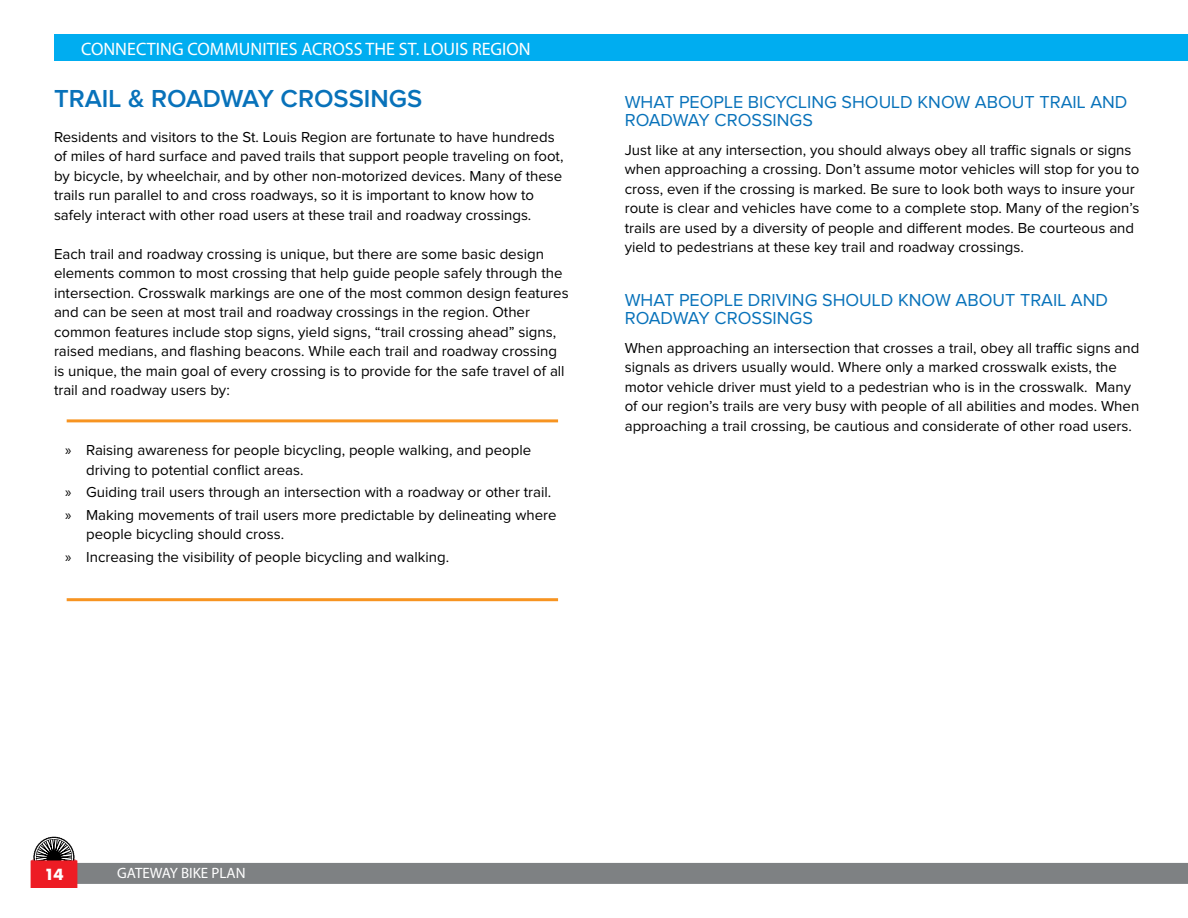
<style>
.page{position:relative;width:1188px;height:918px;background:#fff}
.page>*{position:absolute;margin:0;border:0;box-sizing:border-box;transform-origin:0 0}
.t1{font:600 25.5px "Proxima Nova";color:#0872ba}
.t2{font:18px/18px "Proxima Nova";color:#0872ba}
.t3{font:18px "Myriad Pro";color:#fff}
.t4{font:15px/19.5px "Proxima Nova";color:#000}
.t5{font:15px "Myriad Pro";color:#fff}
.t6{font:700 15px "Futura";color:#fff}
.s1{font-family:"Myriad Pro"}
</style>
<div class="page">
<div style="left:54px;top:863px;width:1134px;height:21px;background:#7e8183"></div>
<div style="left:54px;top:34px;width:1134px;height:27px;background:#00adf0"></div>
<svg style="left:31px;top:836px;width:46px;height:51px"></svg>
<hr style="left:67px;top:598px;width:491px;height:3px;background:#f79421">
<hr style="left:67px;top:419px;width:491px;height:3px;background:#f79421">
<p class="t3" style="left:81px;top:38px;width:451px">CONNECTING COMMUNITIES ACROSS THE ST. LOUIS REGION</p>
<h1 class="t1" style="left:54px;top:87px;width:370px">TRAIL &amp; ROADWAY CROSSINGS</h1>
<p class="t4" style="left:54px;top:128px;width:511px">Residents and visitors to the St. Louis Region are fortunate to have hundreds of miles of hard surface and paved trails that support people traveling on foot, by bicycle, by wheelchair, and by other non-motorized devices. Many of these trails run parallel to and cross roadways, so it is important to know how to safely interact with other road users at these trail and roadway crossings.</p>
<p class="t4" style="left:54px;top:245px;width:516px">Each trail and roadway crossing is unique, but there are some basic design elements common to most crossing that help guide people safely through the intersection. Crosswalk markings are one of the most common design features and can be seen at most trail and roadway crossings in the region. Other common features include stop signs, yield signs, “trail crossing ahead” signs, raised medians, and flashing beacons. While each trail and roadway crossing is unique, the main goal of every crossing is to provide for the safe travel of all trail and roadway users by:</p>
<p class="t4" style="left:86px;top:441px;width:447px;text-indent:-21px"><span class="s1">»</span> Raising awareness for people bicycling, people walking, and people driving to potential conflict areas.</p>
<p class="t4" style="left:65px;top:482px;width:493px;line-height:22.5px"><span class="s1">»</span> Guiding trail users through an intersection with a roadway or other trail. <span class="s1">»</span> Making movements of trail users more predictable by delineating where</p>
<p class="t4" style="left:65px;top:524px;width:386px;line-height:22.5px;text-indent:21px">people bicycling should cross.<br><span class="s1">»</span> Increasing the visibility of people bicycling and walking.</p>
<p class="t2" style="left:625px;top:94px;width:504px">WHAT PEOPLE BICYCLING SHOULD KNOW ABOUT TRAIL AND<br>ROADWAY CROSSINGS</p>
<p class="t4" style="left:625px;top:140px;width:516px">Just like at any intersection, you should always obey all traffic signals or signs when approaching a crossing. Don’t assume motor vehicles will stop for you to cross, even if the crossing is marked. Be sure to look both ways to insure your route is clear and vehicles have come to a complete stop. Many of the region’s trails are used by a diversity of people and different modes. Be courteous and yield to pedestrians at these key trail and roadway crossings.</p>
<p class="t2" style="left:625px;top:292px;width:485px">WHAT PEOPLE DRIVING SHOULD KNOW ABOUT TRAIL AND<br>ROADWAY CROSSINGS</p>
<p class="t4" style="left:625px;top:338px;width:516px">When approaching an intersection that crosses a trail, obey all traffic signs and signals as drivers usually would. Where only a marked crosswalk exists, the motor vehicle driver must yield to a pedestrian who is in the crosswalk. Many of our region’s trails are very busy with people of all abilities and modes. When approaching a trail crossing, be cautious and considerate of other road users.</p>
<p class="t6" style="left:44px;top:864px;width:21px">14</p>
<p class="t5" style="left:117px;top:864px;width:130px">GATEWAY BIKE PLAN</p>
</div>
